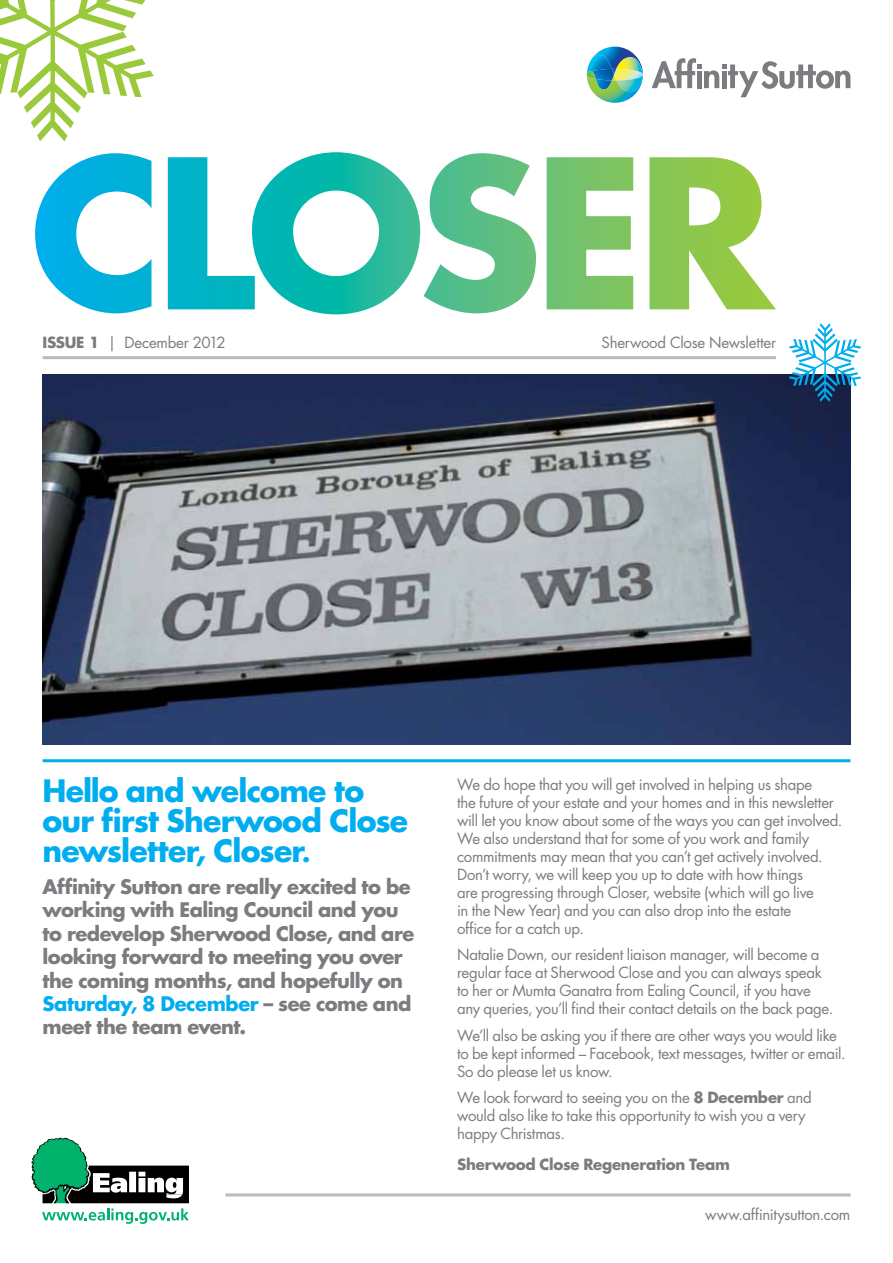
<style>
.page{position:relative;width:893px;height:1263px;background:#fff}
.page>*{position:absolute;margin:0;border:0;box-sizing:border-box;transform-origin:0 0}
.t1{font:700 30px/30px "Futura";letter-spacing:-.025em;color:#00aeef}
.t2{font:700 19.5px/23.4px "Futura";letter-spacing:-.025em;color:#7b7c7f}
.Body_Copy{font:15px/18px "Futura";letter-spacing:-.02em;color:#7b7c7f}
.Body_Copy-2{font:700 15px "Futura";letter-spacing:-.015em;color:#7b7c7f}
.s1{font-weight:700}
.s2{font-size:24px}
.s3{color:#00aeef}
</style>
<div class="page">
<svg style="left:35px;top:152px;width:741px;height:162px"></svg>
<svg style="left:652px;top:58px;width:198px;height:39px"></svg>
<img style="left:587px;top:47px;width:56px;height:56px">
<hr style="left:43px;top:356px;width:733px;height:3px;background:#b9bbbd">
<hr style="left:43px;top:759px;width:807px;height:3px;background:#00aeef">
<hr style="left:225px;top:1193px;width:625px;height:3px;background:#b9bbbd">
<svg style="left:31px;top:1138px;width:158px;height:86px"></svg>
<img style="left:43px;top:374px;width:807px;height:370px">
<svg style="left:789px;top:323px;width:72px;height:79px"></svg>
<svg style="left:0;top:0;width:154px;height:141px"></svg>
<p class="Body_Copy" style="left:43px;top:333px;width:185px"><span class="s1">ISSUE 1</span> | December 2012</p>
<p class="Body_Copy" style="left:602px;top:333px;width:176px">Sherwood Close Newsletter</p>
<p class="t1" style="left:43px;top:775px;width:367px">Hello and welcome to our first Sherwood Close newsletter, Closer<span class="s2">.</span></p>
<p class="t2" style="left:43px;top:875px;width:373px">Affinity Sutton are really excited to be working with Ealing Council and you to redevelop Sherwood Close, and are looking forward to meeting you over the coming months, and hopefully on <span class="s3">Saturday, 8 December</span> – see come and meet the team event.</p>
<p class="Body_Copy" style="left:457px;top:775px;width:387px">We do hope that you will get involved in helping us shape<br>the future of your estate and your homes and in this newsletter will let you know about some of the ways you can get involved.<br>We also understand that for some of you work and family commitments may mean that you can’t get actively involved.<br>Don’t worry, we will keep you up to date with how things<br>are progressing through Closer, website (which will go live<br>in the New Year) and you can also drop into the estate<br>office for a catch up.</p>
<p class="Body_Copy" style="left:457px;top:946px;width:378px">Natalie Down, our resident liaison manager, will become a regular face at Sherwood Close and you can always speak to her or Mumta Ganatra from Ealing Council, if you have any queries, you’ll find their contact details on the back page.</p>
<p class="Body_Copy" style="left:457px;top:1026px;width:390px">We’ll also be asking you if there are other ways you would like to be kept informed – Facebook, text messages, twitter or email.<br>So do please let us know.</p>
<p class="Body_Copy" style="left:457px;top:1089px;width:356px">We look forward to seeing you on the <span class="s1">8 December</span> and would also like to take this opportunity to wish you a very happy Christmas.</p>
<p class="Body_Copy-2" style="left:457px;top:1154px;width:274px">Sherwood Close Regeneration Team</p>
<p class="Body_Copy" style="left:705px;top:1206px;width:147px">www.affinitysutton.com</p>
</div>
